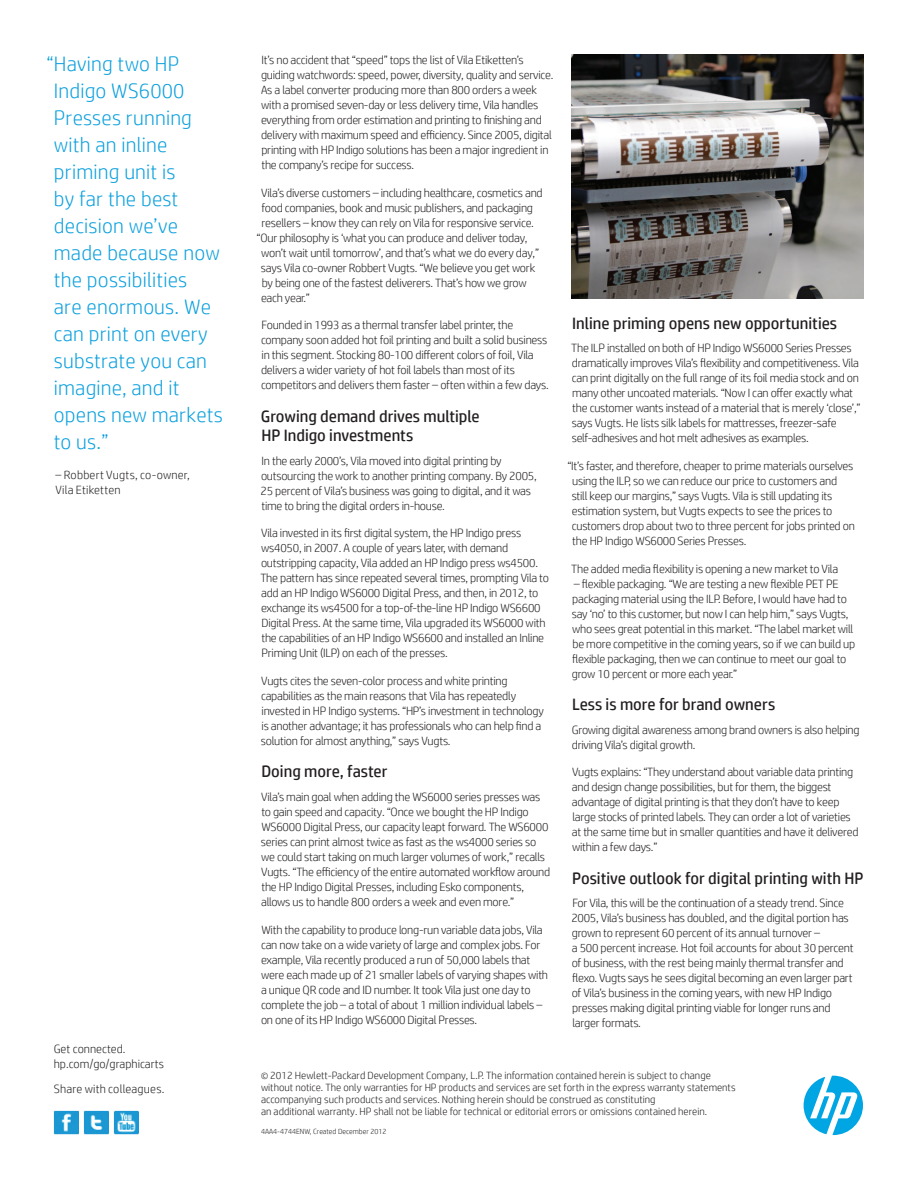
<style>
.page{position:relative;width:918px;height:1188px;background:#fff}
.page>*{position:absolute;margin:0;border:0;box-sizing:border-box;transform-origin:0 0}
.t1{font:300 21px/27px "HP Simplified";letter-spacing:.01em;color:#0ca0dd}
.sub-headers{font:16.5px/19.5px "HP Simplified";color:#231f20}
.body{font:300 12px/15px "HP Simplified";letter-spacing:-.02em;color:#231f20}
.body-2{font:300 12px/15px "HP Simplified";letter-spacing:.015em;color:#231f20}
.body-3{font:300 12px/15px "HP Simplified";color:#231f20}
.Copyright{font:300 10.5px/12px "HP Simplified";color:#231f20}
.body-4{font:300 7.5px "HP Simplified";color:#231f20}
.s1{font-size:9px}
</style>
<div class="page">
<img style="left:572px;top:54px;width:292px;height:244px">
<img style="left:54px;top:1110px;width:25px;height:25px">
<img style="left:84px;top:1110px;width:25px;height:25px">
<img style="left:114px;top:1110px;width:25px;height:25px">
<svg style="left:804px;top:1076px;width:59px;height:59px"></svg>
<p class="t1" style="left:54px;top:50px;width:171px;text-indent:-7px">“ Having two HP<br>Indigo WS6000<br>Presses running with an inline priming unit is<br>by far the best decision we’ve made because now the possibilities<br>are enormous. We can print on every substrate you can imagine, and it opens new markets to us.”</p>
<p class="body-2" style="left:55px;top:467px;width:136px">– Robbert Vugts, co-owner,<br>Vila Etiketten</p>
<p class="body-3" style="left:54px;top:1042px;width:112px">Get connected. hp.com/go/graphicarts</p>
<p class="body-2" style="left:54px;top:1081px;width:112px">Share with colleagues.</p>
<p class="body" style="left:261px;top:52px;width:294px">It’s no accident that “speed” tops the list of Vila Etiketten’s guiding watchwords: speed, power, diversity, quality and service.<br>As a label converter producing more than 800 orders a week with a promised seven-day or less delivery time, Vila handles everything from order estimation and printing to finishing and delivery with maximum speed and efficiency. Since 2005, digital printing with HP Indigo solutions has been a major ingredient in the company’s recipe for success.</p>
<p class="body" style="left:261px;top:185px;width:283px">Vila’s diverse customers – including healthcare, cosmetics and</p>
<p class="body" style="left:261px;top:200px;width:273px">food companies, book and music publishers, and packaging</p>
<p class="body" style="left:261px;top:215px;width:274px">resellers – know they can rely on Vila for responsive service.</p>
<p class="body" style="left:257px;top:230px;width:273px">“Our philosophy is ‘what you can produce and deliver today,</p>
<p class="body" style="left:261px;top:245px;width:279px">won’t wait until tomorrow’, and that’s what we do every day,”</p>
<p class="body" style="left:261px;top:260px;width:276px">says Vila co-owner Robbert Vugts. “We believe you get work</p>
<p class="body" style="left:262px;top:275px;width:267px">by being one of the fastest deliverers. That’s how we grow</p>
<p class="body" style="left:261px;top:290px;width:50px">each year.”</p>
<p class="body" style="left:261px;top:317px;width:289px">Founded in 1993 as a thermal transfer label printer, the company soon added hot foil printing and built a solid business in this segment. Stocking 80-100 different colors of foil, Vila delivers a wider variety of hot foil labels than most of its competitors and delivers them faster – often within a few days.</p>
<p class="sub-headers" style="left:261px;top:406px;width:220px">Growing demand drives multiple<br>HP Indigo investments</p>
<p class="body" style="left:261px;top:453px;width:278px">In the early 2000’s, Vila moved into digital printing by outsourcing the work to another printing company. By 2005, 25 percent of Vila’s business was going to digital, and it was time to bring the digital orders in-house.</p>
<p class="body" style="left:260px;top:525px;width:290px">Vila invested in its first digital system, the HP Indigo press ws4050, in 2007. A couple of years later, with demand outstripping capacity, Vila added an HP Indigo press ws4500.<br>The pattern has since repeated several times, prompting Vila to add an HP Indigo WS6000 Digital Press, and then, in 2012, to exchange its ws4500 for a top-of-the-line HP Indigo WS6600<br>Digital Press. At the same time, Vila upgraded its WS6000 with the capabilities of an HP Indigo WS6600 and installed an Inline Priming Unit (ILP) on each of the presses.</p>
<p class="body" style="left:261px;top:673px;width:284px">Vugts cites the seven-color process and white printing capabilities as the main reasons that Vila has repeatedly invested in HP Indigo systems. “HP’s investment in technology is another advantage; it has professionals who can help find a solution for almost anything,” says Vugts.</p>
<p class="sub-headers" style="left:261px;top:762px;width:128px">Doing more, faster</p>
<p class="body" style="left:261px;top:789px;width:291px">Vila’s main goal when adding the WS6000 series presses was to gain speed and capacity. “Once we bought the HP Indigo WS6000 Digital Press, our capacity leapt forward. The WS6000 series can print almost twice as fast as the ws4000 series so we could start taking on much larger volumes of work,” recalls Vugts. “The efficiency of the entire automated workflow around the HP Indigo Digital Presses, including Esko components, allows us to handle 800 orders a week and even more.”</p>
<p class="body" style="left:261px;top:922px;width:289px">With the capability to produce long-run variable data jobs, Vila can now take on a wide variety of large and complex jobs. For example, Vila recently produced a run of 50,000 labels that were each made up of 21 smaller labels of varying shapes with a unique QR code and ID number. It took Vila just one day to complete the job – a total of about 1 million individual labels – on one of its HP Indigo WS6000 Digital Presses.</p>
<p class="sub-headers" style="left:572px;top:313px;width:267px">Inline priming opens new opportunities</p>
<p class="body" style="left:571px;top:341px;width:291px">The ILP installed on both of HP Indigo WS6000 Series Presses dramatically improves Vila’s flexibility and competitiveness. Vila can print digitally on the full range of its foil media stock and on many other uncoated materials. “Now I can offer exactly what the customer wants instead of a material that is merely ‘close’,” says Vugts. He lists silk labels for mattresses, freezer-safe self-adhesives and hot melt adhesives as examples.</p>
<p class="body" style="left:572px;top:458px;width:285px;text-indent:-4px">“It’s faster, and therefore, cheaper to prime materials ourselves using the ILP, so we can reduce our price to customers and still keep our margins,” says Vugts. Vila is still updating its estimation system, but Vugts expects to see the prices to customers drop about two to three percent for jobs printed on the HP Indigo WS6000 Series Presses.</p>
<p class="body" style="left:571px;top:561px;width:268px">The added media flexibility is opening a new market to Vila</p>
<p class="body" style="left:572px;top:576px;width:285px">– flexible packaging. “We are testing a new flexible PET PE packaging material using the ILP. Before, I would have had to say ‘no’ to this customer, but now I can help him,” says Vugts, who sees great potential in this market. “The label market will be more competitive in the coming years, so if we can build up flexible packaging, then we can continue to meet our goal to grow 10 percent or more each year.”</p>
<p class="sub-headers" style="left:572px;top:694px;width:205px">Less is more for brand owners</p>
<p class="body" style="left:572px;top:722px;width:289px">Growing digital awareness among brand owners is also helping driving Vila’s digital growth.</p>
<p class="body" style="left:572px;top:765px;width:288px">Vugts explains: “They understand about variable data printing and design change possibilities, but for them, the biggest advantage of digital printing is that they don’t have to keep large stocks of printed labels. They can order a lot of varieties at the same time but in smaller quantities and have it delivered within a few days.”</p>
<p class="sub-headers" style="left:572px;top:868px;width:293px">Positive outlook for digital printing with HP</p>
<p class="body" style="left:571px;top:895px;width:284px">For Vila, this will be the continuation of a steady trend. Since 2005, Vila’s business has doubled, and the digital portion has grown to represent 60 percent of its annual turnover –<br>a 500 percent increase. Hot foil accounts for about 30 percent of business, with the rest being mainly thermal transfer and flexo. Vugts says he sees digital becoming an even larger part of Vila’s business in the coming years, with new HP Indigo presses making digital printing viable for longer runs and larger formats.</p>
<p class="Copyright" style="left:261px;top:1070px;width:476px"><span class="s1">©</span> 2012 Hewlett-Packard Development Company, L.P. The information contained herein is subject to change without notice. The only warranties for HP products and services are set forth in the express warranty statements accompanying such products and services. Nothing herein should be construed as constituting<br>an additional warranty. HP shall not be liable for technical or editorial errors or omissions contained herein.</p>
<p class="body-4" style="left:261px;top:1127px;width:127px">4AA4-4744ENW, Created December 2012</p>
</div>
